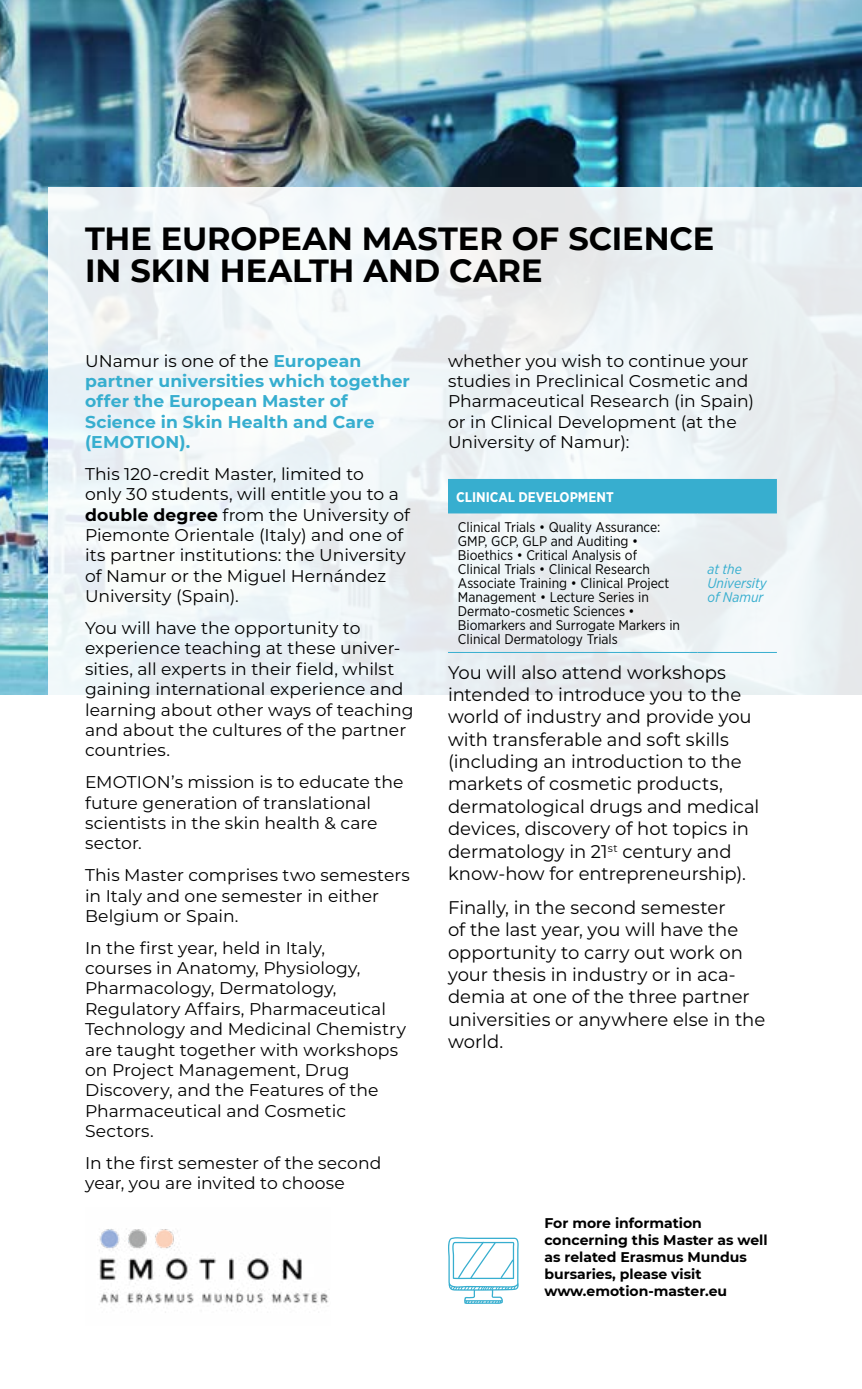
<style>
.page{position:relative;width:862px;height:1389px;background:#fff}
.page>*{position:absolute;margin:0;border:0;box-sizing:border-box;transform-origin:0 0}
.t1{font:700 32px/32px "Montserrat";letter-spacing:-.005em;color:#000}
.t2{font:18.4px/22.4px "Montserrat";color:#000}
.t3{font:17px/20.4px "Montserrat";color:#000}
.t4{font:700 17px/20.4px "Montserrat";letter-spacing:.01em;color:#37aecf}
.t5{font:14px/14px "Gotham Narrow";color:#000}
.t6{font:700 14px/16.8px "Montserrat";color:#000}
.t7{font:italic 14px/14px "Gotham Narrow";color:#37aecf}
.t8{font:700 14px "Gotham Narrow";color:#fff}
.s1{font-weight:400;color:#000}
.s2{font-weight:700}
</style>
<div class="page">
<img style="left:0;top:0;width:862px;height:694px">
<svg style="left:48px;top:187px;width:814px;height:508px;fill:#edf4f7"></svg>
<svg style="left:448px;top:1237px;width:70px;height:67px"></svg>
<div style="left:448px;top:479px;width:329px;height:34px;background:#37aecf"></div>
<hr style="left:697px;top:512px;width:80px;height:1px;background:#37aecf">
<hr style="left:448px;top:652px;width:241px;height:1px;background:#37aecf">
<hr style="left:697px;top:652px;width:80px;height:1px;background:#37aecf">
<hr style="left:448px;top:512px;width:241px;height:1px;background:#37aecf">
<img style="left:99px;top:1228px;width:230px;height:85px">
<h1 class="t1" style="left:85px;top:221px;width:631px">THE EUROPEAN MASTER OF SCIENCE<br>IN SKIN HEALTH AND CARE</h1>
<p class="t4" style="left:85px;top:349px;width:326px"><span class="s1">UNamur is one of the</span> European partner universities which together offer the European Master of<br>Science in Skin Health and Care (EMOTION).</p>
<p class="t3" style="left:85px;top:463px;width:326px">This 120-credit Master, limited to<br>only 30 students, will entitle you to a <span class="s2">double degree</span> from the University of Piemonte Orientale (Italy) and one of its partner institutions: the University of Namur or the Miguel Hernández University (Spain).</p>
<p class="t3" style="left:85px;top:617px;width:330px">You will have the opportunity to experience teaching at these univer&shy;sities, all experts in their field, whilst gaining international experience and learning about other ways of teaching and about the cultures of the partner countries.</p>
<p class="t3" style="left:85px;top:771px;width:320px">EMOTION’s mission is to educate the future generation of translational scientists in the skin health &amp; care sector.</p>
<p class="t3" style="left:85px;top:864px;width:326px">This Master comprises two semesters in Italy and one semester in either<br>Belgium or Spain.</p>
<p class="t3" style="left:85px;top:937px;width:322px">In the first year, held in Italy,<br>courses in Anatomy, Physiology,<br>Pharmacology, Dermatology,<br>Regulatory Affairs, Pharmaceutical<br>Technology and Medicinal Chemistry are taught together with workshops on Project Management, Drug<br>Discovery, and the Features of the<br>Pharmaceutical and Cosmetic<br>Sectors.</p>
<p class="t3" style="left:85px;top:1152px;width:298px">In the first semester of the second year, you are invited to choose</p>
<p class="t3" style="left:448px;top:350px;width:308px">whether you wish to continue your studies in Preclinical Cosmetic and<br>Pharmaceutical Research (in Spain) or in Clinical Development (at the<br>University of Namur):</p>
<p class="t8" style="left:456px;top:488px;width:159px">CLINICAL DEVELOPMENT</p>
<p class="t5" style="left:458px;top:520px;width:224px">Clinical Trials • Quality Assurance:<br>GMP, GCP, GLP and Auditing • Bioethics • Critical Analysis of Clinical Trials • Clinical Research Associate Training • Clinical Project Management • Lecture Series in Dermato-cosmetic Sciences • Biomarkers and Surrogate Markers in Clinical Dermatology Trials</p>
<p class="t7" style="left:707px;top:562px;width:61px">at the<br>University of Namur</p>
<p class="t2" style="left:448px;top:660px;width:313px">You will also attend workshops intended to introduce you to the world of industry and provide you with transferable and soft skills (including an introduction to the markets of cosmetic products, dermatological drugs and medical devices, discovery of hot topics in dermatology in 21<sup>st</sup> century and know-how for entrepreneurship).</p>
<p class="t2" style="left:448px;top:895px;width:319px">Finally, in the second semester<br>of the last year, you will have the opportunity to carry out work on your thesis in industry or in aca&shy;demia at one of the three partner universities or anywhere else in the world.</p>
<p class="t6" style="left:544px;top:1214px;width:225px">For more information concerning this Master as well as related Erasmus Mundus bursaries, please visit www.emotion-master.eu</p>
</div>
